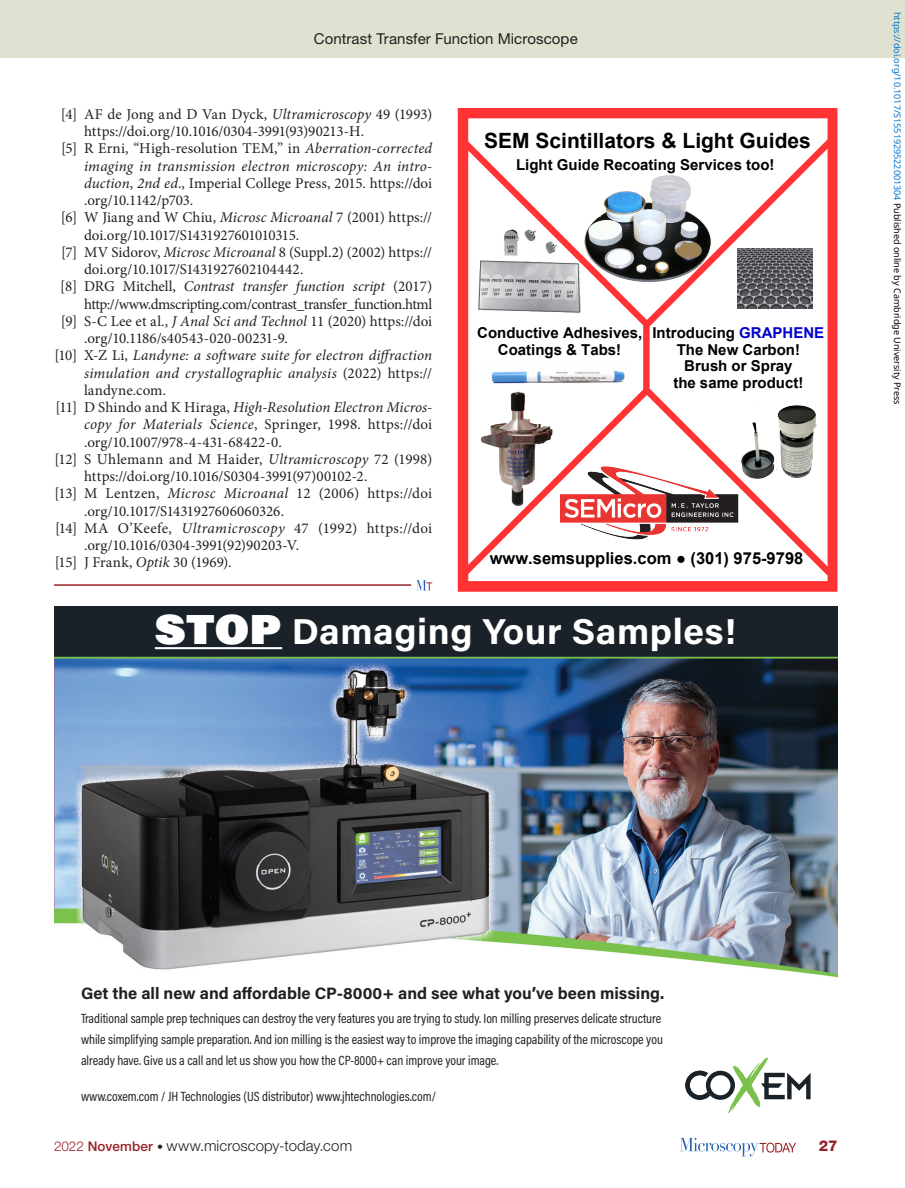
<style>
.page{position:relative;width:905px;height:1188px;background:#fff}
.page>*{position:absolute;margin:0;border:0;box-sizing:border-box;transform-origin:0 0}
.t1{font:700 36px "Acumin Pro";letter-spacing:.015em;color:#fff}
.t2{font:700 21px "Arial";color:#000}
.t3{font:700 16.5px "Acumin Pro";color:#231f20}
.t4{font:700 16.5px "Arial";color:#000}
.t5{font:15px "Minion Pro";color:#231f20}
.t6{font:italic 15px "Minion Pro";letter-spacing:.01em;color:#231f20}
.t7{font:700 15px/16.8px "Arial";color:#000;text-align:center}
.t8{font:15px "Minion Pro";letter-spacing:.02em;color:#231f20}
.t9{font:15px "Minion Pro";letter-spacing:-.03em;color:#231f20}
.t10{font:italic 15px "Minion Pro";letter-spacing:-.01em;color:#231f20}
.t11{font:300 15px "Helvetica Neue LT Std";letter-spacing:.005em;color:#231f20}
.t12{font:15px "Helvetica Neue LT Std";letter-spacing:.005em;color:#231f20}
.t13{font:15px "Minion Pro";letter-spacing:-.035em;color:#231f20}
.t14{font:800 15px "Helvetica Neue LT Std";color:#98212a}
.t15{font:13.5px/21px "Acumin Pro Cond";letter-spacing:-.005em;color:#231f20}
.t16{font:9px "Noto Sans";color:#0172cf}
.s1{font-style:italic}
.s2{font-style:normal}
.s3{color:#00c}
.s4{font-weight:900;font-size:42px}
.s5{color:#000}
.s6{font-size:13.5px;color:#98212a}
.s7{font-weight:500;font-size:13.5px;color:#98212a}
.s8{font-size:12px}
</style>
<div class="page">
<div style="left:0;top:0;width:904px;height:58px;background:#e0e2d1"></div>
<svg style="left:680px;top:1138px;width:116px;height:18px"></svg>
<hr style="left:54px;top:584px;width:357px;height:2px;background:#98212a">
<svg style="left:416px;top:580px;width:16px;height:11px"></svg>
<svg style="left:458px;top:108px;width:379px;height:484px"></svg>
<svg style="left:458px;top:132px;width:379px;height:202px"></svg>
<img style="left:738px;top:249px;width:74px;height:59px">
<img style="left:558px;top:466px;width:181px;height:74px">
<img style="left:54px;top:606px;width:783px;height:508px">
<hr style="left:155px;top:647px;width:127px;height:2px;background:#fff">
<svg style="left:685px;top:1058px;width:125px;height:55px"></svg>
<p class="t12" style="left:314px;top:30px;width:265px">Contrast Transfer Function Microscope</p>
<p class="t5" style="left:61px;top:104px;width:373px">[4] AF de Jong and D Van Dyck, <span class="s1">Ultramicroscopy</span> 49 (1993)</p>
<p class="t5" style="left:84px;top:121px;width:281px">https://doi.org/10.1016/0304-3991(93)90213-H.</p>
<p class="t5" style="left:61px;top:139px;width:372px">[5] R Erni, “High-resolution TEM,” in <span class="s1">Aberration-corrected</span></p>
<p class="t6" style="left:84px;top:156px;width:349px">imaging in transmission electron microscopy: An intro-</p>
<p class="t5" style="left:84px;top:173px;width:349px"><span class="s1">duction</span>, <span class="s1">2nd ed</span>., Imperial College Press, 2015. https://doi</p>
<p class="t5" style="left:84px;top:190px;width:111px">.org/10.1142/p703.</p>
<p class="t5" style="left:61px;top:208px;width:373px">[6] W Jiang and W Chiu, <span class="s1">Microsc Microanal</span> 7 (2001) https://</p>
<p class="t13" style="left:84px;top:225px;width:217px">doi.org/10.1017/S1431927601010315.</p>
<p class="t5" style="left:61px;top:242px;width:372px">[7] MV Sidorov, <span class="s1">Microsc Microanal</span> 8 (Suppl.2) (2002) https://</p>
<p class="t5" style="left:84px;top:259px;width:221px">doi.org/10.1017/S1431927602104442.</p>
<p class="t10" style="left:60px;top:276px;width:373px"><span class="s2">[8] DRG Mitchell,</span> Contrast transfer function script <span class="s2">(2017)</span></p>
<p class="t9" style="left:84px;top:294px;width:350px">http://www.dmscripting.com/contrast_transfer_function.html</p>
<p class="t5" style="left:61px;top:311px;width:373px">[9] S-C Lee et al., <span class="s1">J Anal Sci and Technol</span> 11 (2020) https://doi</p>
<p class="t5" style="left:84px;top:328px;width:205px">.org/10.1186/s40543-020-00231-9.</p>
<p class="t6" style="left:55px;top:345px;width:379px"><span class="s2">[10] X-Z Li,</span> Landyne: a software suite for electron diffraction</p>
<p class="t6" style="left:84px;top:363px;width:349px">simulation and crystallographic analysis <span class="s2">(2022) https://</span></p>
<p class="t5" style="left:84px;top:380px;width:84px">landyne.com.</p>
<p class="t6" style="left:56px;top:397px;width:378px"><span class="s2">[11] D Shindo and K Hiraga,</span> High-Resolution Electron Micros-</p>
<p class="t5" style="left:84px;top:415px;width:349px"><span class="s1">copy for Materials Science</span>, Springer, 1998. https://doi</p>
<p class="t5" style="left:84px;top:432px;width:199px">.org/10.1007/978-4-431-68422-0.</p>
<p class="t5" style="left:54px;top:449px;width:379px">[12] S Uhlemann and M Haider, <span class="s1">Ultramicroscopy</span> 72 (1998)</p>
<p class="t5" style="left:84px;top:466px;width:285px">https://doi.org/10.1016/S0304-3991(97)00102-2.</p>
<p class="t8" style="left:55px;top:484px;width:379px">[13] M Lentzen, <span class="s1">Microsc Microanal</span> 12 (2006) https://doi</p>
<p class="t5" style="left:84px;top:501px;width:201px">.org/10.1017/S1431927606060326.</p>
<p class="t8" style="left:55px;top:518px;width:379px">[14] MA O’Keefe, <span class="s1">Ultramicroscopy</span> 47 (1992) https://doi</p>
<p class="t5" style="left:84px;top:535px;width:217px">.org/10.1016/0304-3991(92)90203-V.</p>
<p class="t5" style="left:55px;top:553px;width:178px">[15] J Frank, <span class="s1">Optik</span> 30 (1969).</p>
<p class="t4" style="left:490px;top:552px;width:315px">www.semsupplies.com ● (301) 975-9798</p>
<h2 class="t2" style="left:484px;top:133px;width:328px">SEM Scintillators &amp; Light Guides</h2>
<p class="t7" style="left:516px;top:158px;width:260px">Light Guide Recoating Services too!</p>
<p class="t7" style="left:477px;top:326px;width:166px">Conductive Adhesives,<br>Coatings &amp; Tabs!</p>
<p class="t7" style="left:652px;top:326px;width:173px">Introducing <span class="s3">GRAPHENE<br></span>The New Carbon!<br>Brush or Spray<br>the same product!</p>
<h1 class="t1" style="left:155px;top:606px;width:582px"><span class="s4">STOP</span> Damaging Your Samples!</h1>
<p class="t16" style="left:903px;top:12px;width:394px;rotate:90deg">https://doi.org/10.1017/S1551929522001304 <span class="s5">Published online by Cambridge University Press</span></p>
<p class="t3" style="left:81px;top:981px;width:584px">Get the all new and affordable CP-8000+ and see what you’ve been missing.</p>
<p class="t15" style="left:81px;top:1007px;width:583px">Traditional sample prep techniques can destroy the very features you are trying to study. Ion milling preserves delicate structure while simplifying sample preparation. And ion milling is the easiest way to improve the imaging capability of the microscope you already have. Give us a call and let us show you how the CP-8000+ can improve your image.</p>
<p class="t15" style="left:81px;top:1085px;width:356px">www.coxem.com / JH Technologies (US distributor) www.jhtechnologies.com/</p>
<p class="t11" style="left:54px;top:1137px;width:299px"><span class="s6">2022</span> <span class="s7">November</span> <span class="s8">•</span> www.microscopy-today.com</p>
<p class="t14" style="left:818px;top:1137px;width:20px">27</p>
</div>
